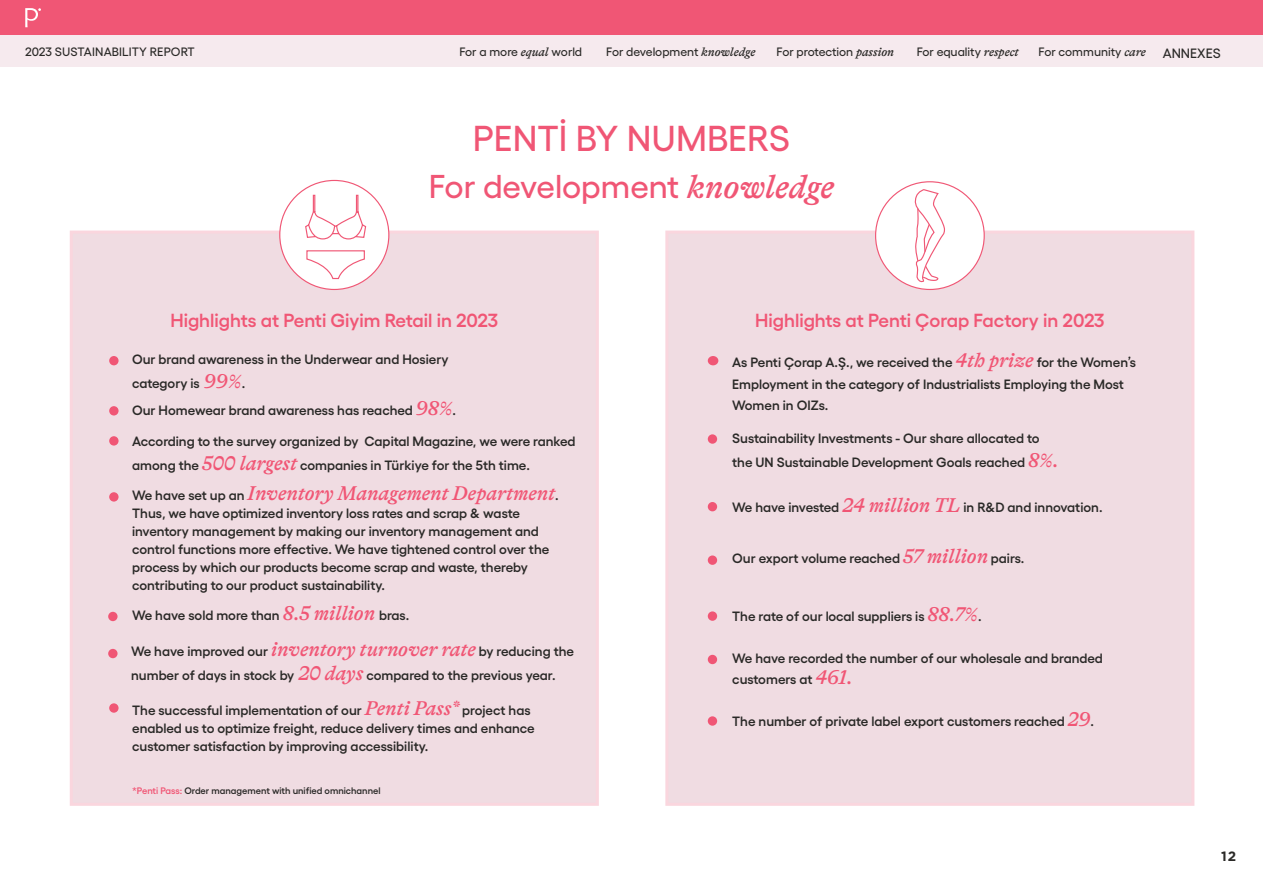
<style>
.page{position:relative;width:1263px;height:893px;background:#fff}
.page>*{position:absolute;margin:0;border:0;box-sizing:border-box;transform-origin:0 0}
.t1{font:500 36px "Yellix";color:#f05675}
.t2{font:500 33px "Yellix";letter-spacing:-.005em;color:#f05675}
.t3{font:italic 500 20.25px "GT Alpina";color:#f05675}
.t4{font:600 18.9px "Yellix";color:#f05675}
.t5{font:600 13.5px/18px "Yellix";color:#2a2927}
.t6{font:700 13.5px "Gotham";color:#2a2927}
.t7{font:500 12.15px "Yellix";color:#2a2927}
.t8{font:600 9.45px "Yellix";color:#2a2927}
.s1{font-family:"GT Alpina";font-style:italic}
.s2{font-size:13.5px}
.s3{font-family:"GT Alpina";font-weight:500;font-style:italic;font-size:20.25px;color:#f05675}
.s4{font-family:"Yellix";font-weight:600;font-style:normal;font-size:13.5px;color:#2a2927}
.s5{color:#f05675}
</style>
<div class="page">
<div style="left:0;top:0;width:1263px;height:38px;background:#f05675"></div>
<div style="left:0;top:35px;width:1263px;height:31px;background:#f6eaee"></div>
<svg style="left:25px;top:8px;width:16px;height:19px"></svg>
<div style="left:665px;top:231px;width:529px;height:575px;background:#f0dce2"></div>
<div style="left:70px;top:231px;width:529px;height:575px;background:#f0dce2"></div>
<div style="left:280px;top:180px;width:109px;height:109px;background:#fff;border-radius:50%"></div>
<svg style="left:304px;top:194px;width:63px;height:86px"></svg>
<div style="left:875px;top:182px;width:109px;height:107px;background:#fff;border-radius:50%"></div>
<svg style="left:914px;top:189px;width:31px;height:93px"></svg>
<div style="left:708px;top:502px;width:9px;height:9px;background:#f05675;border-radius:50%"></div>
<div style="left:708px;top:611px;width:9px;height:10px;background:#f05675;border-radius:50%"></div>
<div style="left:708px;top:356px;width:10px;height:9px;background:#f05675;border-radius:50%"></div>
<div style="left:708px;top:716px;width:9px;height:10px;background:#f05675;border-radius:50%"></div>
<div style="left:708px;top:434px;width:9px;height:10px;background:#f05675;border-radius:50%"></div>
<div style="left:708px;top:555px;width:9px;height:10px;background:#f05675;border-radius:50%"></div>
<div style="left:708px;top:655px;width:9px;height:9px;background:#f05675;border-radius:50%"></div>
<div style="left:109px;top:356px;width:10px;height:9px;background:#f05675;border-radius:50%"></div>
<div style="left:109px;top:406px;width:10px;height:9px;background:#f05675;border-radius:50%"></div>
<div style="left:109px;top:492px;width:10px;height:10px;background:#f05675;border-radius:50%"></div>
<div style="left:109px;top:436px;width:10px;height:10px;background:#f05675;border-radius:50%"></div>
<div style="left:108px;top:649px;width:10px;height:9px;background:#f05675;border-radius:50%"></div>
<div style="left:108px;top:612px;width:10px;height:9px;background:#f05675;border-radius:50%"></div>
<div style="left:109px;top:703px;width:10px;height:10px;background:#f05675;border-radius:50%"></div>
<p class="t7" style="left:25px;top:43px;width:171px">2023 SUSTAINABILITY REPORT</p>
<p class="t7" style="left:459px;top:43px;width:124px">For a more <span class="s1">equal</span> world</p>
<p class="t7" style="left:606px;top:43px;width:151px">For development <span class="s1">knowledge</span></p>
<p class="t7" style="left:776px;top:43px;width:119px">For protection <span class="s1">passion</span></p>
<p class="t7" style="left:917px;top:43px;width:104px">For equality <span class="s1">respect</span></p>
<p class="t7" style="left:1038px;top:43px;width:184px">For community <span class="s1">care</span> <span class="s2">ANNEXES</span></p>
<h1 class="t1" style="left:473px;top:111px;width:319px">PENTİ BY NUMBERS</h1>
<h2 class="t2" style="left:429px;top:161px;width:407px">For development <span class="s1">knowledge</span></h2>
<h3 class="t4" style="left:170px;top:305px;width:329px">Highlights at Penti Giyim Retail in 2023</h3>
<p class="t5" style="left:132px;top:345px;width:318px;line-height:24.3px">Our brand awareness in the Underwear and Hosiery category is <span class="s3">99%</span>.</p>
<p class="t5" style="left:132px;top:400px;width:326px">Our Homewear brand awareness has reached <span class="s3">98%</span>.</p>
<p class="t5" style="left:132px;top:427px;width:445px;line-height:24.3px">According to the survey organized by Capital Magazine, we were ranked among the <span class="s3">500 largest</span> companies in Türkiye for the 5th time.</p>
<h3 class="t3" style="left:132px;top:482px;width:428px"><span class="s4">We have set up an</span> Inventory Management Department<span class="s4">.</span></h3>
<p class="t5" style="left:132px;top:503px;width:419px">Thus, we have optimized inventory loss rates and scrap &amp; waste inventory management by making our inventory management and control functions more effective. We have tightened control over the process by which our products become scrap and waste, thereby contributing to our product sustainability.</p>
<p class="t5" style="left:132px;top:605px;width:279px">We have sold more than <span class="s3">8.5 million</span> bras.</p>
<p class="t5" style="left:131px;top:638px;width:444px;line-height:23.7px">We have improved our <span class="s3">inventory turnover rate</span> by reducing the number of days in stock by <span class="s3">20 days</span> compared to the previous year.</p>
<p class="t5" style="left:132px;top:700px;width:404px">The successful implementation of our <span class="s3">Penti Pass*</span> project has enabled us to optimize freight, reduce delivery times and enhance customer satisfaction by improving accessibility.</p>
<p class="t8" style="left:132px;top:784px;width:250px"><span class="s5">*Penti Pass:</span> Order management with unified omnichannel</p>
<h3 class="t4" style="left:755px;top:305px;width:351px">Highlights at Penti Çorap Factory in 2023</h3>
<p class="t5" style="left:732px;top:350px;width:405px;line-height:21.6px">As Penti Çorap A.Ş., we received the <span class="s3">4th prize</span> for the Women’s<br>Employment in the category of Industrialists Employing the Most<br>Women in OIZs.</p>
<p class="t5" style="left:732px;top:425px;width:329px;line-height:24.3px">Sustainability Investments - Our share allocated to the UN Sustainable Development Goals reached <span class="s3">8%.</span></p>
<p class="t5" style="left:732px;top:496px;width:372px">We have invested <span class="s3">24 million TL</span> in R&amp;D and innovation.</p>
<p class="t5" style="left:732px;top:548px;width:294px">Our export volume reached <span class="s3">57 million</span> pairs.</p>
<p class="t5" style="left:732px;top:606px;width:251px">The rate of our local suppliers is <span class="s3">88.7%</span>.</p>
<p class="t5" style="left:732px;top:646px;width:372px;line-height:21.3px">We have recorded the number of our wholesale and branded customers at <span class="s3">461.</span></p>
<p class="t5" style="left:732px;top:711px;width:363px">The number of private label export customers reached <span class="s3">29</span>.</p>
<p class="t6" style="left:1221px;top:847px;width:17px">12</p>
</div>
